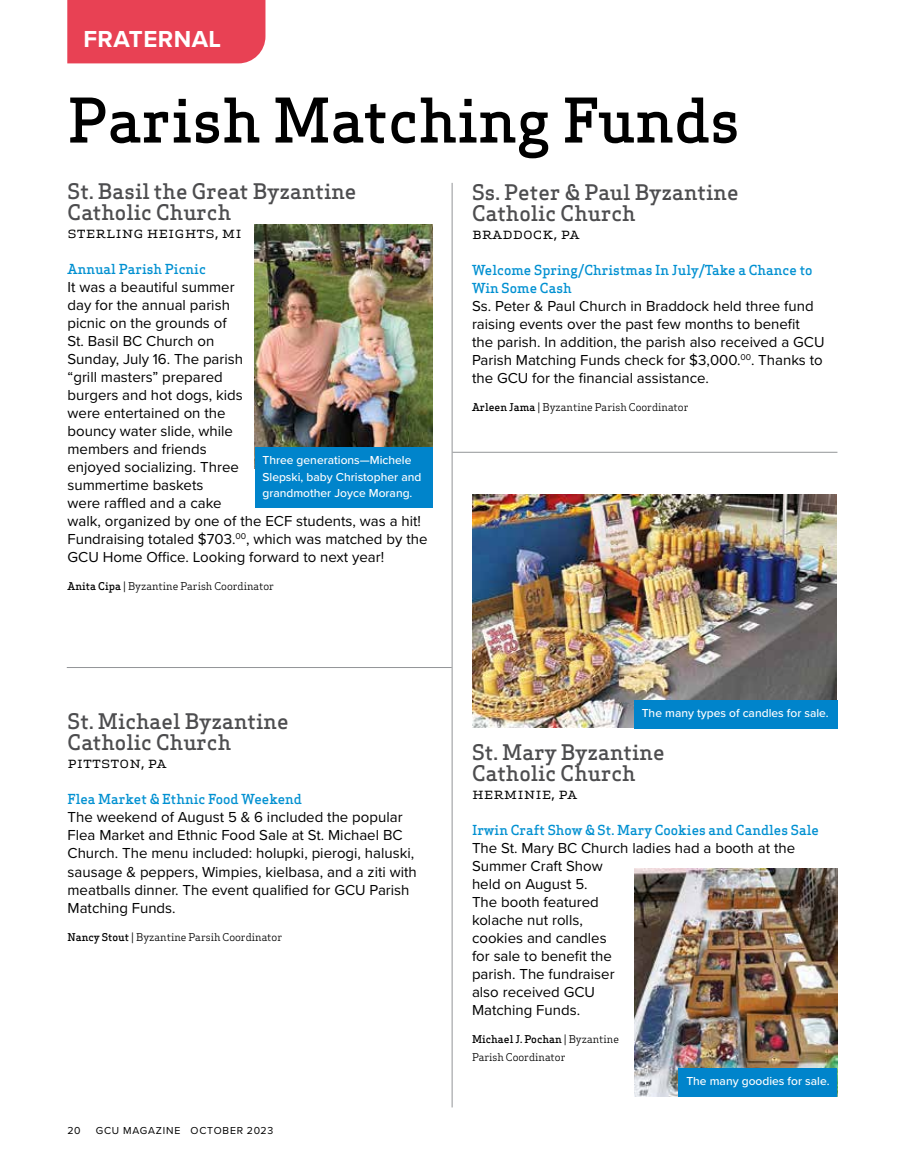
<style>
.page{position:relative;width:905px;height:1175px;background:#fff}
.page>*{position:absolute;margin:0;border:0;box-sizing:border-box;transform-origin:0 0}
.t1{font:500 60px "Apex Serif";color:#000}
.t2{font:700 24px "Proxima Nova";letter-spacing:.02em;color:#fff}
.t3{font:500 21px/21px "Apex Serif";color:#4d4d4f}
.t4{font:16.5px "Apex Serif";color:#000}
.t5{font:15px/18px "Proxima Nova";color:#000}
.t6{font:500 13.5px/18px "Apex Serif";color:#0090d1}
.t7{font:500 12px/16.5px "Proxima Nova";color:#fff}
.t8{font:10.5px/18px "Apex Serif";color:#000}
.t9{font:10.5px "Proxima Nova";letter-spacing:.075em;color:#000}
.s1{font-weight:500}
</style>
<div class="page">
<div style="left:67px;top:0;width:198px;height:63px;background:#e84154"></div>
<img style="left:255px;top:224px;width:177px;height:223px">
<div style="left:255px;top:447px;width:177px;height:60px;background:#0084cb"></div>
<hr style="left:452px;top:183px;width:1px;height:924px;background:#939598">
<img style="left:472px;top:495px;width:364px;height:232px">
<img style="left:634px;top:868px;width:203px;height:228px">
<div style="left:634px;top:700px;width:203px;height:28px;background:#0084cb"></div>
<div style="left:679px;top:1068px;width:158px;height:28px;background:#0084cb"></div>
<hr style="left:452px;top:452px;width:385px;height:1px;background:#939598">
<hr style="left:67px;top:667px;width:385px;height:1px;background:#939598">
<h2 class="t2" style="left:83px;top:21px;width:139px">FRATERNAL</h2>
<h1 class="t1" style="left:68px;top:83px;width:674px">Parish Matching Funds</h1>
<h3 class="t3" style="left:68px;top:180px;width:290px">St. Basil the Great Byzantine<br>Catholic Church</h3>
<p class="t4" style="left:68px;top:221px;width:173px">Sterling Heights, MI</p>
<p class="t6" style="left:68px;top:259px;width:140px">Annual Parish Picnic</p>
<p class="t5" style="left:68px;top:277px;width:361px">It was a beautiful summer<br>day for the annual parish<br>picnic on the grounds of<br>St. Basil BC Church on<br>Sunday, July 16. The parish<br>“grill masters” prepared<br>burgers and hot dogs, kids<br>were entertained on the<br>bouncy water slide, while<br>members and friends<br>enjoyed socializing. Three<br>summertime baskets<br>were raffled and a cake<br>walk, organized by one of the ECF students, was a hit!<br>Fundraising totaled $703.<sup>00</sup>, which was matched by the<br>GCU Home Office. Looking forward to next year!</p>
<p class="t8" style="left:68px;top:577px;width:208px"><span class="s1">Anita Cipa</span> | Byzantine Parish Coordinator</p>
<h3 class="t3" style="left:472px;top:181px;width:268px">Ss. Peter &amp; Paul Byzantine<br>Catholic Church</h3>
<p class="t4" style="left:472px;top:222px;width:109px">Braddock, PA</p>
<p class="t6" style="left:472px;top:261px;width:342px">Welcome Spring/Christmas In July/Take a Chance to<br>Win Some Cash</p>
<p class="t5" style="left:472px;top:296px;width:354px">Ss. Peter &amp; Paul Church in Braddock held three fund raising events over the past few months to benefit the parish. In addition, the parish also received a GCU Parish Matching Funds check for $3,000.<sup>00</sup>. Thanks to the GCU for the financial assistance.</p>
<p class="t8" style="left:472px;top:398px;width:218px"><span class="s1">Arleen Jama</span> | Byzantine Parish Coordinator</p>
<p class="t7" style="left:262px;top:451px;width:160px">Three generations—Michele<br>Slepski, baby Christopher and grandmother Joyce Morang.</p>
<h3 class="t3" style="left:68px;top:711px;width:223px">St. Michael Byzantine<br>Catholic Church</h3>
<p class="t4" style="left:68px;top:752px;width:101px">Pittston, PA</p>
<p class="t6" style="left:68px;top:790px;width:236px">Flea Market &amp; Ethnic Food Weekend</p>
<p class="t5" style="left:68px;top:807px;width:351px">The weekend of August 5 &amp; 6 included the popular Flea Market and Ethnic Food Sale at St. Michael BC Church. The menu included: holupki, pierogi, haluski, sausage &amp; peppers, Wimpies, kielbasa, and a ziti with meatballs dinner. The event qualified for GCU Parish Matching Funds.</p>
<p class="t8" style="left:68px;top:928px;width:216px"><span class="s1">Nancy Stout</span> | Byzantine Parsih Coordinator</p>
<p class="t9" style="left:68px;top:1123px;width:15px">20</p>
<p class="t9" style="left:96px;top:1123px;width:179px">GCU MAGAZINE OCTOBER 2023</p>
<p class="t7" style="left:641px;top:704px;width:188px">The many types of candles for sale.</p>
<h3 class="t3" style="left:472px;top:741px;width:194px">St. Mary Byzantine<br>Catholic Church</h3>
<p class="t4" style="left:472px;top:782px;width:107px">Herminie, PA</p>
<p class="t6" style="left:472px;top:820px;width:348px">Irwin Craft Show &amp; St. Mary Cookies and Candles Sale</p>
<p class="t5" style="left:472px;top:838px;width:324px">The St. Mary BC Church ladies had a booth at the<br>Summer Craft Show<br>held on August 5.<br>The booth featured<br>kolache nut rolls,<br>cookies and candles<br>for sale to benefit the<br>parish. The fundraiser<br>also received GCU<br>Matching Funds.</p>
<p class="t8" style="left:472px;top:1030px;width:148px"><span class="s1">Michael J. Pochan</span> | Byzantine<br>Parish Coordinator</p>
<p class="t7" style="left:686px;top:1072px;width:145px">The many goodies for sale.</p>
</div>
